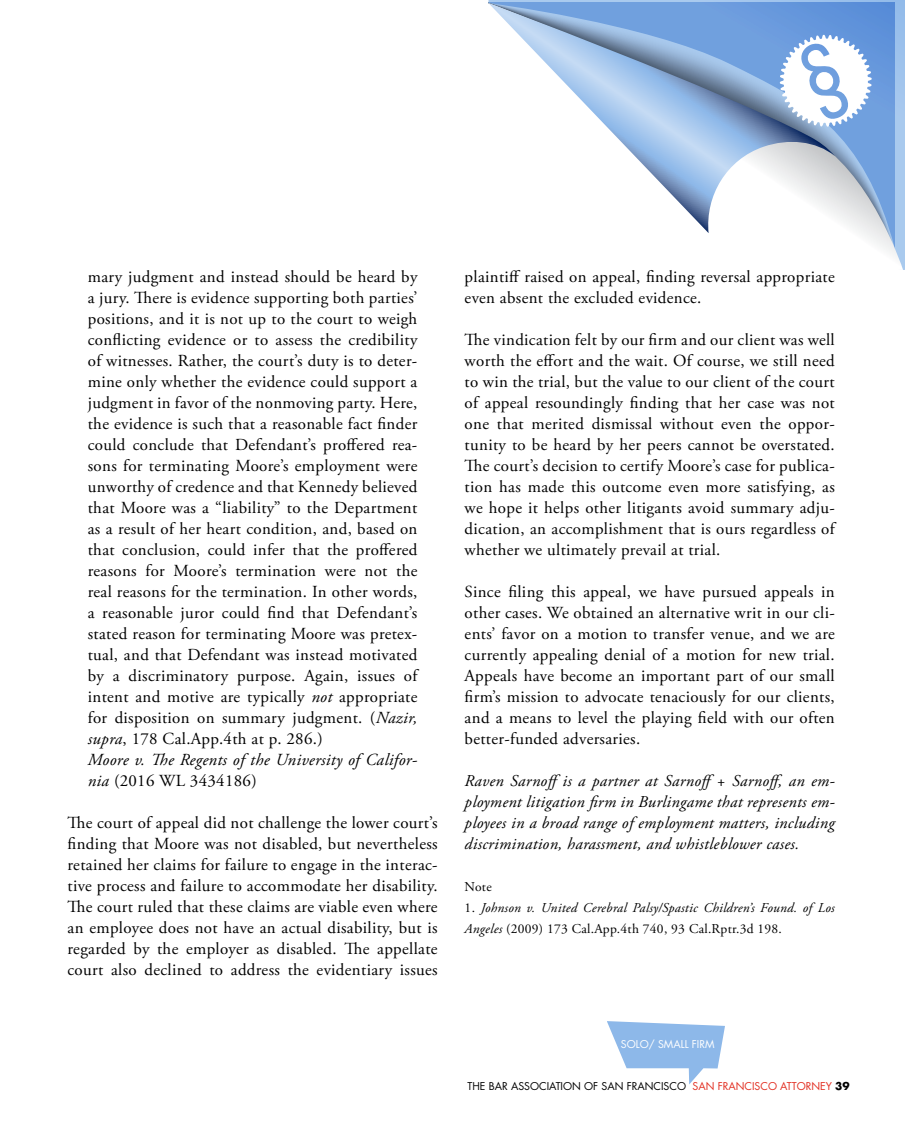
<style>
.page{position:relative;width:905px;height:1134px;background:#fff}
.page>*{position:absolute;margin:0;border:0;box-sizing:border-box;transform-origin:0 0}
.t1{font:16.8px/21px "Adobe Garamond Pro";letter-spacing:.02em;color:#000;text-align:justify}
.t2{font:italic 16.5px/21px "Adobe Garamond Pro";letter-spacing:.02em;color:#000;text-align:justify}
.t3{font:italic 13.5px/21px "Adobe Garamond Pro";letter-spacing:.02em;color:#000}
.t4{font:13.5px "Adobe Garamond Pro";color:#000}
.t5{font:10.5px "Futura Std";color:#000}
.t6{font:10.5px "Futura";color:#fff}
.s1{font-style:italic}
.s2{font-style:normal}
.s3{font-family:"Futura"}
.s4{color:#e22f22}
.s5{font-weight:700}
</style>
<div class="page">
<svg style="left:835px;top:3px;width:68px;height:267px"></svg>
<svg style="left:488px;top:3px;width:347px;height:230px"></svg>
<svg style="left:779px;top:35px;width:92px;height:92px"></svg>
<svg style="left:607px;top:1021px;width:118px;height:63px"></svg>
<p class="t1" style="left:88px;top:267px;width:331px;text-align:left">mary judgment and instead should be heard by a jury. There is evidence supporting both parties’ positions, and it is not up to the court to weigh conflicting evidence or to assess the credibility of witnesses. Rather, the court’s duty is to deter&shy;mine only whether the evidence could support a judgment in favor of the nonmoving party. Here, the evidence is such that a reasonable fact finder could conclude that Defendant’s proffered rea&shy;sons for terminating Moore’s employment were unworthy of credence and that Kennedy believed that Moore was a “liability” to the Department as a result of her heart condition, and, based on that conclusion, could infer that the proffered reasons for Moore’s termination were not the real reasons for the termination. In other words, a reasonable juror could find that Defendant’s stated reason for terminating Moore was pretex&shy;tual, and that Defendant was instead motivated by a discriminatory purpose. Again, issues of intent and motive are typically <span class="s1">not</span> appropriate for disposition on summary judgment. (<span class="s1">Nazir, supra</span>, 178 Cal.App.4th at p. 286.)<br><span class="s1">Moore v. The Regents of the University of Califor&shy;nia</span> (2016 WL 3434186)</p>
<p class="t1" style="left:68px;top:813px;width:371px">The court of appeal did not challenge the lower court’s finding that Moore was not disabled, but nevertheless retained her claims for failure to engage in the interac&shy;tive process and failure to accommodate her disability.<br>The court ruled that these claims are viable even where an employee does not have an actual disability, but is regarded by the employer as disabled. The appellate court also declined to address the evidentiary issues</p>
<p class="t1" style="left:464px;top:267px;width:371px">plaintiff raised on appeal, finding reversal appropriate even absent the excluded evidence.</p>
<p class="t1" style="left:464px;top:330px;width:371px">The vindication felt by our firm and our client was well worth the effort and the wait. Of course, we still need to win the trial, but the value to our client of the court of appeal resoundingly finding that her case was not one that merited dismissal without even the oppor&shy;tunity to be heard by her peers cannot be overstated.<br>The court’s decision to certify Moore’s case for publica&shy;tion has made this outcome even more satisfying, as we hope it helps other litigants avoid summary adju&shy;dication, an accomplishment that is ours regardless of whether we ultimately prevail at trial.</p>
<p class="t1" style="left:464px;top:582px;width:371px">Since filing this appeal, we have pursued appeals in other cases. We obtained an alternative writ in our cli&shy;ents’ favor on a motion to transfer venue, and we are currently appealing denial of a motion for new trial.<br>Appeals have become an important part of our small firm’s mission to advocate tenaciously for our clients, and a means to level the playing field with our often better-funded adversaries.</p>
<p class="t2" style="left:464px;top:771px;width:371px">Raven Sarnoffis a partner at Sarnoff+ Sarnoff, an em&shy;ployment litigation firm in Burlingame that represents em&shy;ployees in a broad range of employment matters, including discrimination, harassment, and whistleblower cases.</p>
<p class="t4" style="left:464px;top:879px;width:29px">Note</p>
<p class="t3" style="left:464px;top:898px;width:371px"><span class="s2">1.</span> Johnson v. United Cerebral Palsy/Spastic Children’s Found. of Los<br>Angeles <span class="s2">(2009) 173 Cal.App.4th 740, 93 Cal.Rptr.3d 198.</span></p>
<p class="t6" style="left:621px;top:1037px;width:95px">SOLO/ SMALL FIRM</p>
<p class="t5" style="left:467px;top:1079px;width:383px"><span class="s3">T</span>HE BAR ASSOCIATION OF SAN FRANCISCO <span class="s4">SAN FRANCISCO ATTORNEY</span> <span class="s5">39</span></p>
</div>
